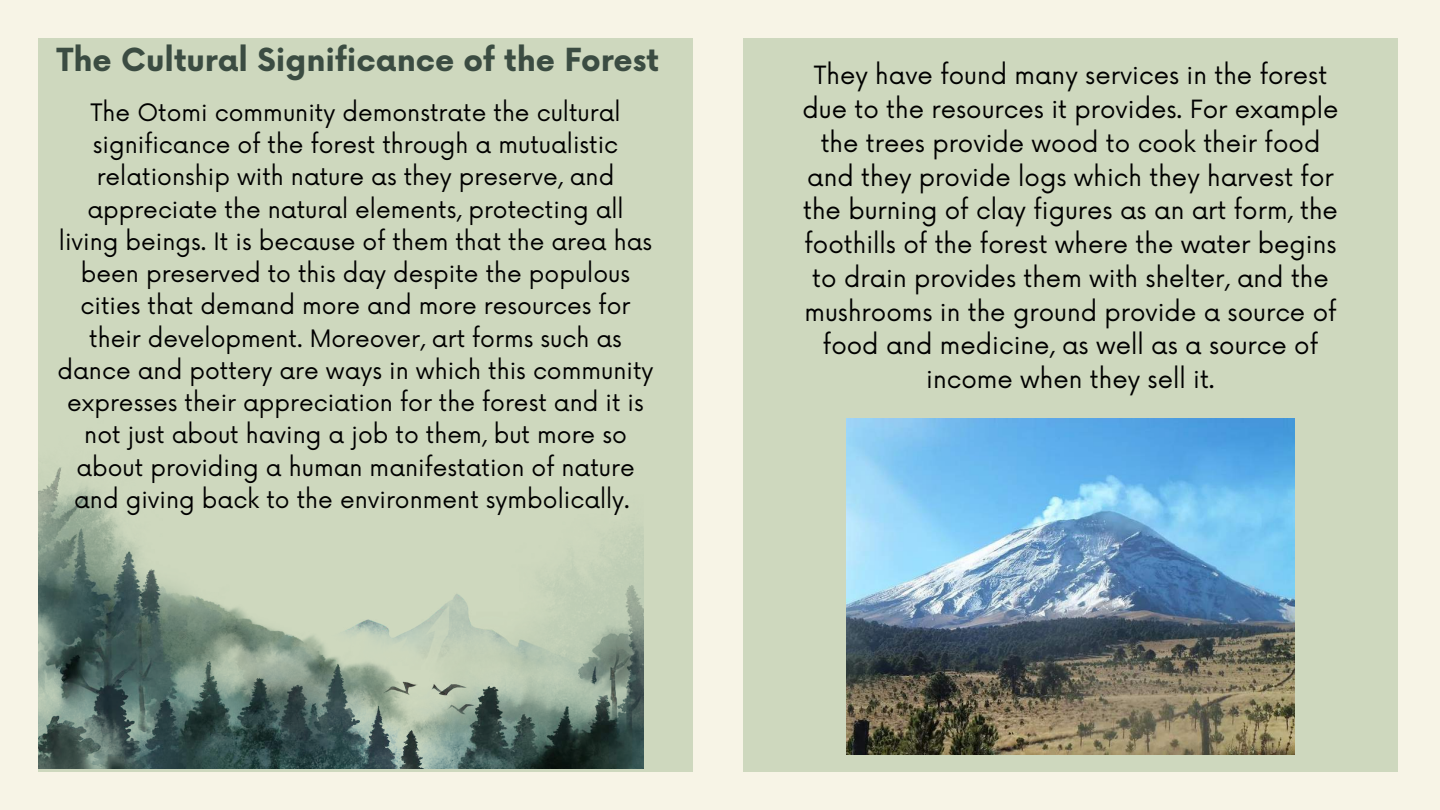
<style>
.page{position:relative;width:1440px;height:810px;background:#f7f4e6}
.page>*{position:absolute;margin:0;border:0;box-sizing:border-box;transform-origin:0 0}
.t1{font:700 31px "Now";color:#3b4c42}
.t2{font:24.5px/33.8px "Now";color:#000;text-align:center}
.t3{font:23.4px/32.2px "Now";color:#000;text-align:center}
</style>
<div class="page">
<div style="left:39px;top:38px;width:654px;height:734px;background:#ced8be"></div>
<div style="left:743px;top:38px;width:655px;height:734px;background:#ced8be"></div>
<img style="left:39px;top:467px;width:604px;height:302px">
<img style="left:847px;top:419px;width:447px;height:336px">
<h1 class="t1" style="left:57px;top:43px;width:603px">The Cultural Significance of the Forest</h1>
<p class="t3" style="left:58px;top:97px;width:597px">The Otomi community demonstrate the cultural significance of the forest through a mutualistic relationship with nature as they preserve, and appreciate the natural elements, protecting all living beings. It is because of them that the area has been preserved to this day despite the populous cities that demand more and more resources for their development. Moreover, art forms such as dance and pottery are ways in which this community expresses their appreciation for the forest and it is not just about having a job to them, but more so about providing a human manifestation of nature and giving back to the environment symbolically.</p>
<p class="t2" style="left:803px;top:60px;width:537px">They have found many services in the forest due to the resources it provides. For example the trees provide wood to cook their food and they provide logs which they harvest for the burning of clay figures as an art form, the foothills of the forest where the water begins to drain provides them with shelter, and the mushrooms in the ground provide a source of food and medicine, as well as a source of income when they sell it.</p>
</div>
